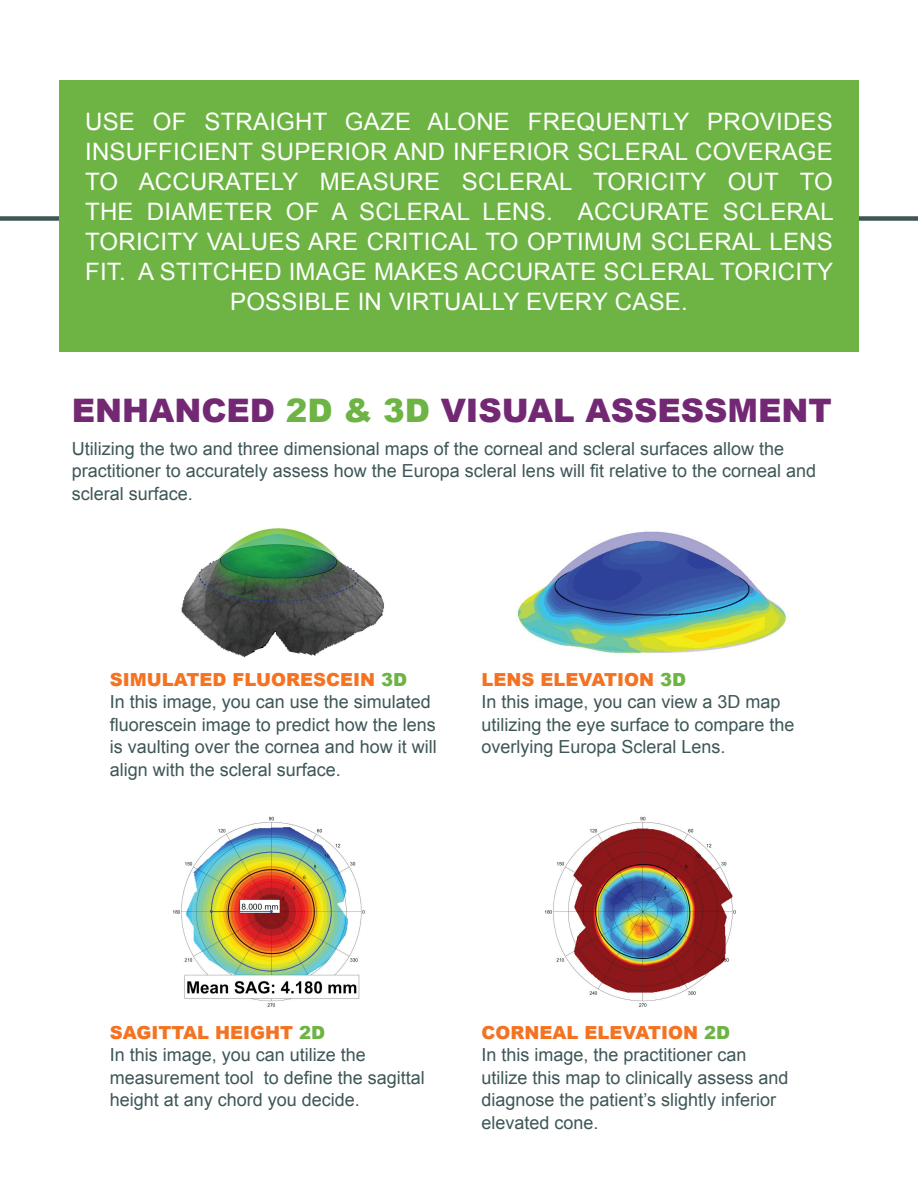
<style>
.page{position:relative;width:918px;height:1188px;background:#fff}
.page>*{position:absolute;margin:0;border:0;box-sizing:border-box;transform-origin:0 0}
.t1{font:900 32.4px "Arial";color:#732874}
.t2{font:24px/30px "Arial";letter-spacing:.01em;color:#fff;text-align:center}
.t3{font:18px/22.5px "Arial";color:#3e5657}
.s1{color:#6db444}
.s2{font-weight:900;color:#f47322}
.s3{font-weight:900;color:#6db444}
</style>
<div class="page">
<img style="left:181px;top:528px;width:203px;height:130px">
<img style="left:173px;top:816px;width:192px;height:191px">
<img style="left:544px;top:816px;width:192px;height:191px">
<img style="left:518px;top:531px;width:268px;height:123px">
<div style="left:0;top:216px;width:918px;height:5px;background:#3e5657"></div>
<div style="left:59px;top:81px;width:800px;height:271px;background:#6db444"></div>
<p class="t2" style="left:85px;top:107px;width:750px">USE OF STRAIGHT GAZE ALONE FREQUENTLY PROVIDES INSUFFICIENT SUPERIOR AND INFERIOR SCLERAL COVERAGE TO ACCURATELY MEASURE SCLERAL TORICITY OUT TO THE DIAMETER OF A SCLERAL LENS. ACCURATE SCLERAL TORICITY VALUES ARE CRITICAL TO OPTIMUM SCLERAL LENS FIT. A STITCHED IMAGE MAKES ACCURATE SCLERAL TORICITY POSSIBLE IN VIRTUALLY EVERY CASE.</p>
<h1 class="t1" style="left:72px;top:387px;width:762px">ENHANCED <span class="s1">2D &amp; 3D</span> VISUAL ASSESSMENT</h1>
<p class="t3" style="left:72px;top:437px;width:746px">Utilizing the two and three dimensional maps of the corneal and scleral surfaces allow the practitioner to accurately assess how the Europa scleral lens will fit relative to the corneal and scleral surface.</p>
<p class="t3" style="left:110px;top:668px;width:329px"><span class="s2">SIMULATED FLUORESCEIN</span> <span class="s3">3D<br></span>In this image, you can use the simulated fluorescein image to predict how the lens is vaulting over the cornea and how it will align with the scleral surface.</p>
<p class="t3" style="left:481px;top:668px;width:315px"><span class="s2">LENS ELEVATION</span> <span class="s3">3D<br></span>In this image, you can view a 3D map utilizing the eye surface to compare the overlying Europa Scleral Lens.</p>
<p class="t3" style="left:110px;top:1022px;width:317px"><span class="s2">SAGITTAL HEIGHT</span> <span class="s3">2D<br></span>In this image, you can utilize the measurement tool to define the sagittal height at any chord you decide.</p>
<p class="t3" style="left:481px;top:1022px;width:309px"><span class="s2">CORNEAL ELEVATION</span> <span class="s3">2D<br></span>In this image, the practitioner can utilize this map to clinically assess and diagnose the patient’s slightly inferior elevated cone.</p>
</div>
